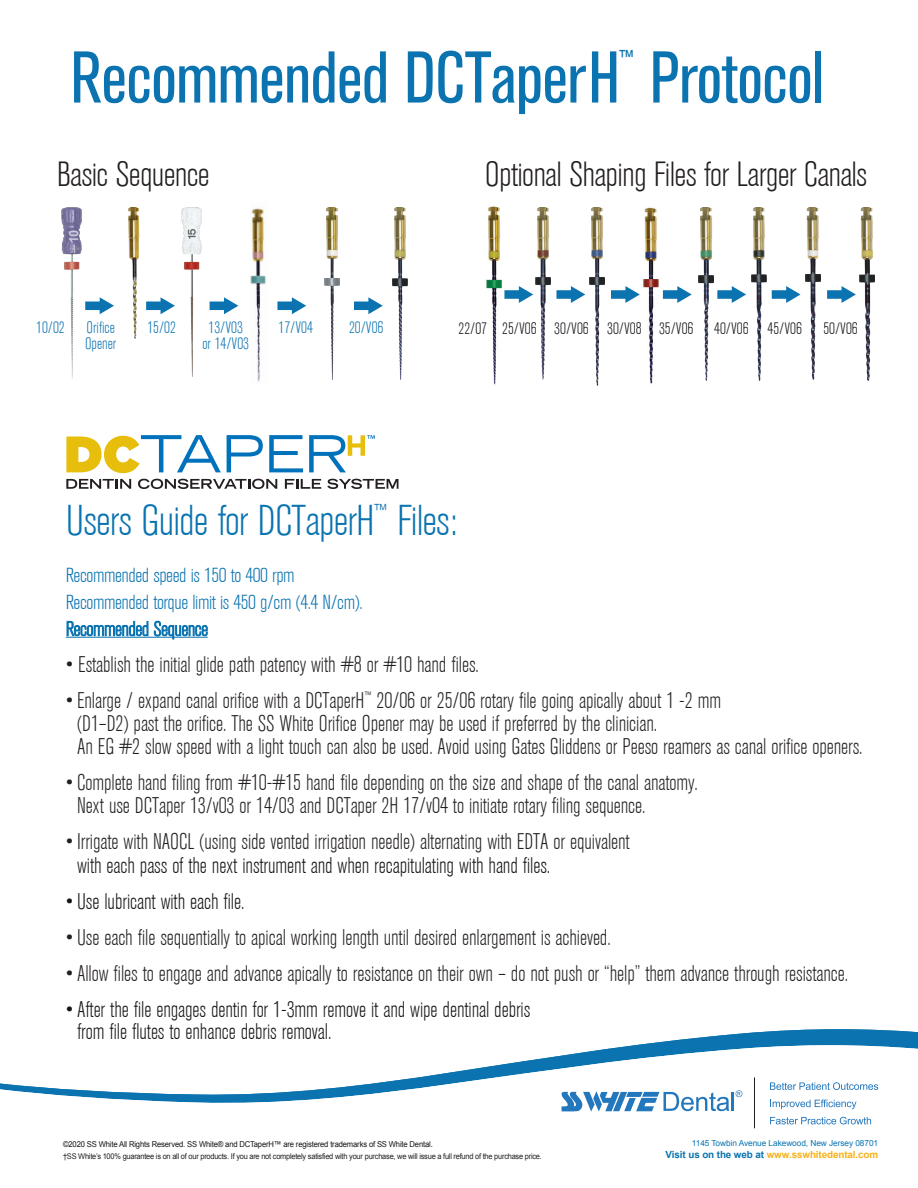
<style>
.page{position:relative;width:918px;height:1188px;background:#fff}
.page>*{position:absolute;margin:0;border:0;box-sizing:border-box;transform-origin:0 0}
.t1{font:condensed 72.45px "Akzidenz Grotesk BE";letter-spacing:-.01em;color:#0a73b0}
.t2{font:300 condensed 42.9px "Akzidenz Grotesk BE";letter-spacing:-.02em;color:#0a73b0;scale:1.09 1}
.t3{font:300 condensed 34.8px "Akzidenz Grotesk BE";letter-spacing:-.02em;color:#231f20;scale:1.09 1}
.t4{font:300 condensed 22.65px/23.2px "Akzidenz Grotesk BE";letter-spacing:-.005em;color:#231f20}
.t5{font:300 condensed 22.65px/22.5px "Akzidenz Grotesk BE";letter-spacing:-.005em;color:#161516}
.t6{font:condensed 21.45px "Akzidenz Grotesk BE";color:#0a73b0}
.t7{font:300 condensed 20.25px/27px "Akzidenz Grotesk BE";letter-spacing:-.02em;color:#0a73b0;scale:1.09 1}
.t8{font:300 condensed 18.6px "Akzidenz Grotesk BE";color:#0a73b0;scale:1.09 1}
.t9{font:300 condensed 16.5px "Akzidenz Grotesk BE";color:#0a73b0}
.t10{font:300 condensed 16.5px "Akzidenz Grotesk BE";color:#161516}
.t11{font:700 9.9px "Arial";letter-spacing:-.01em;color:#f6b118}
.t12{font:8.4px "Arial";letter-spacing:-.01em;color:#0974b0}
.t13{font:8.1px "Arial";letter-spacing:-.02em;color:#171617;scale:.94 1}
.t14{font:7.8px "Arial";letter-spacing:-.03em;color:#231f20;scale:.94 1}
.s1{color:#0974b0}
</style>
<div class="page">
<img style="left:643px;top:207px;width:20px;height:177px">
<svg style="left:67px;top:621px;width:81px;height:15px"></svg>
<svg style="left:154px;top:621px;width:54px;height:18px"></svg>
<hr style="left:66px;top:637px;width:142px;height:1px;background:#0a73b0">
<svg style="left:85px;top:297px;width:29px;height:17px"></svg>
<svg style="left:146px;top:297px;width:29px;height:17px"></svg>
<svg style="left:210px;top:297px;width:28px;height:17px"></svg>
<svg style="left:277px;top:297px;width:29px;height:17px"></svg>
<svg style="left:611px;top:286px;width:29px;height:17px"></svg>
<svg style="left:663px;top:286px;width:29px;height:17px"></svg>
<svg style="left:717px;top:286px;width:29px;height:17px"></svg>
<svg style="left:772px;top:286px;width:29px;height:17px"></svg>
<svg style="left:827px;top:286px;width:29px;height:17px"></svg>
<svg style="left:504px;top:286px;width:29px;height:17px"></svg>
<img style="left:61px;top:208px;width:21px;height:171px">
<img style="left:181px;top:208px;width:21px;height:169px">
<img style="left:325px;top:208px;width:14px;height:172px">
<img style="left:392px;top:208px;width:15px;height:172px">
<img style="left:536px;top:208px;width:15px;height:172px">
<img style="left:589px;top:208px;width:16px;height:177px">
<img style="left:698px;top:207px;width:15px;height:173px">
<img style="left:752px;top:207px;width:15px;height:173px">
<img style="left:806px;top:208px;width:14px;height:172px">
<img style="left:859px;top:207px;width:15px;height:173px">
<img style="left:250px;top:208px;width:16px;height:174px">
<svg style="left:557px;top:286px;width:28px;height:17px"></svg>
<svg style="left:354px;top:297px;width:29px;height:17px"></svg>
<img style="left:128px;top:208px;width:12px;height:131px">
<img style="left:486px;top:206px;width:16px;height:179px">
<svg style="left:637px;top:1029px;width:281px;height:16px;fill:#0a73b0"></svg>
<svg style="left:0;top:1045px;width:918px;height:84px"></svg>
<svg style="left:770px;top:1082px;width:108px;height:8px"></svg>
<svg style="left:770px;top:1100px;width:86px;height:9px"></svg>
<svg style="left:770px;top:1117px;width:101px;height:7px"></svg>
<svg style="left:561px;top:1090px;width:181px;height:22px"></svg>
<hr style="left:754px;top:1078px;width:1px;height:50px;background:#211e1e">
<svg style="left:66px;top:479px;width:65px;height:10px"></svg>
<svg style="left:138px;top:479px;width:139px;height:10px"></svg>
<svg style="left:285px;top:479px;width:36px;height:10px"></svg>
<svg style="left:327px;top:479px;width:71px;height:10px"></svg>
<svg style="left:66px;top:435px;width:155px;height:38px"></svg>
<svg style="left:227px;top:435px;width:36px;height:37px"></svg>
<svg style="left:269px;top:435px;width:34px;height:37px"></svg>
<svg style="left:309px;top:435px;width:66px;height:37px"></svg>
<p class="t6" style="left:619px;top:46px;width:16px">™</p>
<h1 class="t1" style="left:70px;top:37px;width:755px">Recommended DCTaperH Protocol</h1>
<h3 class="t3" style="left:57px;top:155px;width:142px">Basic Sequence</h3>
<h3 class="t3" style="left:485px;top:155px;width:352px">Optional Shaping Files for Larger Canals</h3>
<p class="t9" style="left:36px;top:318px;width:30px">10/02</p>
<p class="t9" style="left:87px;top:318px;width:30px">Orifice</p>
<p class="t9" style="left:147px;top:318px;width:30px">15/02</p>
<p class="t9" style="left:209px;top:318px;width:36px">13/V03</p>
<p class="t9" style="left:279px;top:318px;width:36px">17/V04</p>
<p class="t9" style="left:349px;top:318px;width:36px">20/V06</p>
<p class="t9" style="left:85px;top:335px;width:33px">Opener</p>
<p class="t9" style="left:202px;top:335px;width:48px">or 14/V03</p>
<p class="t10" style="left:459px;top:319px;width:236px">22/07 25/V06 30/V06 30/V08 35/V06</p>
<p class="t10" style="left:714px;top:319px;width:89px">40/V06 45/V06</p>
<p class="t10" style="left:823px;top:319px;width:36px">50/V06</p>
<h2 class="t2" style="left:66px;top:497px;width:285px">Users Guide for DCTaperH</h2>
<p class="t8" style="left:374px;top:501px;width:14px">™</p>
<h2 class="t2" style="left:397px;top:497px;width:57px">Files:</h2>
<p class="t7" style="left:66px;top:562px;width:274px">Recommended speed is 150 to 400 rpm<br>Recommended torque limit is 450 g/cm (4.4 N/cm).<br>Recommended Sequence</p>
<p class="t4" style="left:66px;top:653px;width:414px">• Establish the initial glide path patency with #8 or #10 hand files.</p>
<p class="t4" style="left:77px;top:689px;width:787px;text-indent:-11px">• Enlarge / expand canal orifice with a DCTaperH<sup>™</sup> 20/06 or 25/06 rotary file going apically about 1 -2 mm<br>(D1–D2) past the orifice. The SS White Orifice Opener may be used if preferred by the clinician.<br>An EG #2 slow speed with a light touch can also be used. Avoid using Gates Gliddens or Peeso reamers as canal orifice openers.</p>
<p class="t4" style="left:77px;top:771px;width:622px;text-indent:-11px">• Complete hand filing from #10-#15 hand file depending on the size and shape of the canal anatomy.<br>Next use DCTaper 13/v03 or 14/03 and DCTaper 2H 17/v04 to initiate rotary filing sequence.</p>
<p class="t4" style="left:66px;top:831px;width:566px">• Irrigate with NAOCL (using side vented irrigation needle) alternating with EDTA or equivalent</p>
<p class="t5" style="left:77px;top:854px;width:475px">with each pass of the next instrument and when recapitulating with hand files.</p>
<p class="t5" style="left:66px;top:890px;width:180px">• Use lubricant with each file.</p>
<p class="t4" style="left:66px;top:926px;width:546px">• Use each file sequentially to apical working length until desired enlargement is achieved.</p>
<p class="t4" style="left:66px;top:962px;width:784px">• Allow files to engage and advance apically to resistance on their own – do not push or “help” them advance through resistance.</p>
<p class="t5" style="left:77px;top:998px;width:455px;text-indent:-11px">• After the file engages dentin for 1-3mm remove it and wipe dentinal debris from file flutes to enhance debris removal.</p>
<p class="t13" style="left:63px;top:1139px;width:395px">©2020 SS White All Rights Reserved. SS White® and DCTaperH™ are registered trademarks of SS White Dental.</p>
<p class="t14" style="left:63px;top:1152px;width:511px">†SS White’s 100% guarantee is on all of our products. If you are not completely satisfied with your purchase, we will issue a full refund of the purchase price.</p>
<p class="t12" style="left:692px;top:1138px;width:188px">1145 Towbin Avenue Lakewood, New Jersey 08701</p>
<p class="t11" style="left:666px;top:1148px;width:214px"><span class="s1">Visit us on the web at</span> www.sswhitedental.com</p>
</div>
